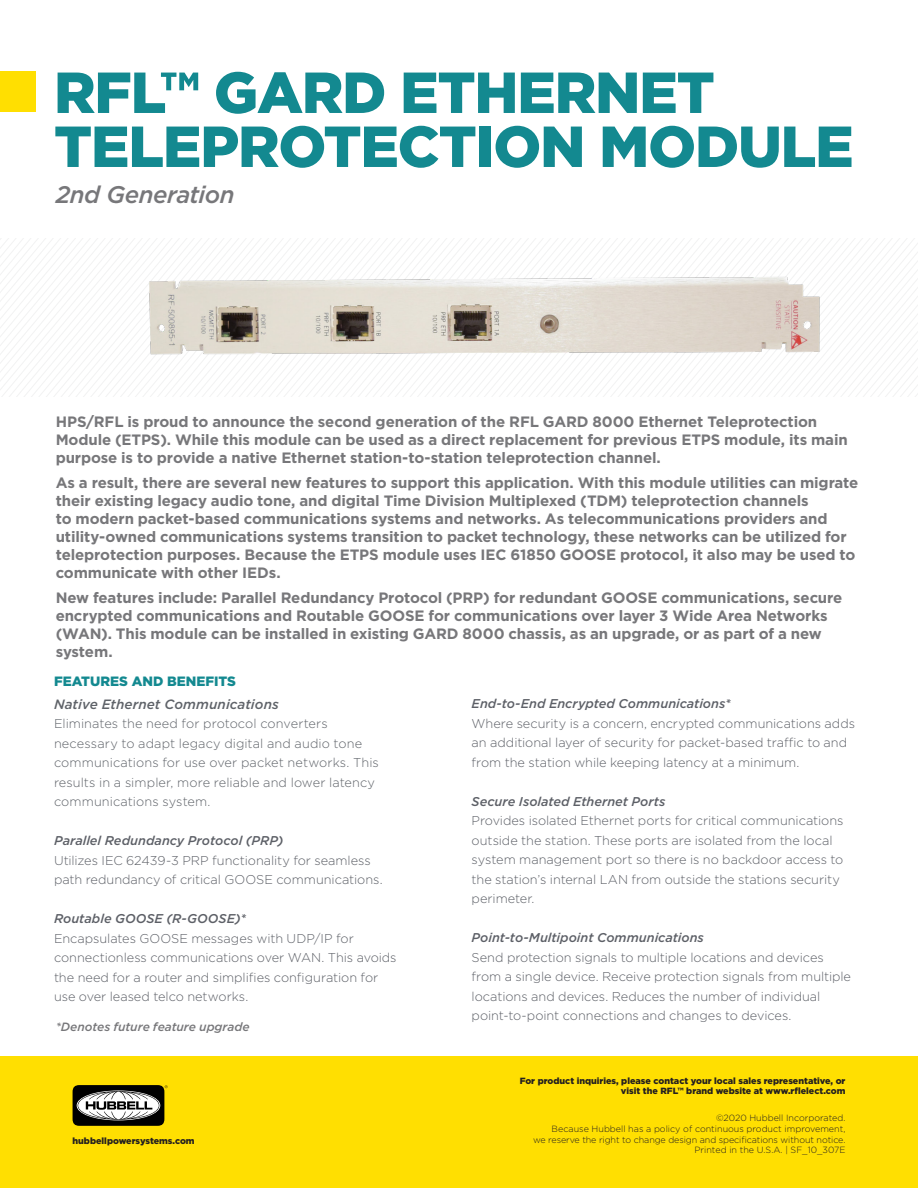
<style>
.page{position:relative;width:918px;height:1188px;background:#fff}
.page>*{position:absolute;margin:0;border:0;box-sizing:border-box;transform-origin:0 0}
.t1{font:900 57.75px/54px "Gotham";letter-spacing:-.02em;color:#138990}
.t2{font:italic 500 24px "Gotham";letter-spacing:-.02em;color:#77777a}
.t3{font:700 15px/18px "Gotham";letter-spacing:-.01em;color:#77777a}
.Paragraph_Style_1{font:italic 500 13.5px "Gotham";letter-spacing:.005em;color:#5f6369}
.t4{font:900 13.5px "Gotham";color:#138990}
.Paragraph_Style_1-2{font:300 12.75px/19.5px "Gotham";letter-spacing:-.005em;color:#5d6067}
.Paragraph_Style_1-3{font:300 12.75px/19.5px "Gotham";letter-spacing:.005em;color:#5f6369}
.Paragraph_Style_1-4{font:italic 500 12.75px "Gotham";color:#5d6067}
.t5{font:italic 500 12px "Gotham";letter-spacing:-.005em;color:#77777a}
.t6{font:300 9px/10.8px "Gotham";color:#231f20;text-align:right}
.t7{font:900 9px/10.8px "Gotham";color:#231f20;text-align:right}
</style>
<div class="page">
<div style="left:0;top:1057px;width:918px;height:131px;background:#ffdf01"></div>
<div style="left:73px;top:1085px;width:91px;height:41px;background:#000;border-radius:7px"></div>
<svg style="left:78px;top:1091px;width:81px;height:29px"></svg>
<div style="left:0;top:72px;width:36px;height:40px;background:#ffdf01"></div>
<svg style="left:0;top:239px;width:918px;height:157px"></svg>
<img style="left:65px;top:252px;width:788px;height:131px">
<p class="t1" style="left:54px;top:65px;width:801px">RFL™ GARD ETHERNET<br>TELEPROTECTION MODULE</p>
<p class="t2" style="left:56px;top:179px;width:181px">2nd Generation</p>
<p class="t3" style="left:56px;top:413px;width:794px">HPS/RFL is proud to announce the second generation of the RFL GARD 8000 Ethernet Teleprotection<br>Module (ETPS). While this module can be used as a direct replacement for previous ETPS module, its main purpose is to provide a native Ethernet station-to-station teleprotection channel.</p>
<p class="t3" style="left:56px;top:473px;width:804px">As a result, there are several new features to support this application. With this module utilities can migrate their existing legacy audio tone, and digital Time Division Multiplexed (TDM) teleprotection channels<br>to modern packet-based communications systems and networks. As telecommunications providers and utility-owned communications systems transition to packet technology, these networks can be utilized for teleprotection purposes. Because the ETPS module uses IEC 61850 GOOSE protocol, it also may be used to communicate with other IEDs.</p>
<p class="t3" style="left:56px;top:588px;width:788px">New features include: Parallel Redundancy Protocol (PRP) for redundant GOOSE communications, secure encrypted communications and Routable GOOSE for communications over layer 3 Wide Area Networks (WAN). This module can be installed in existing GARD 8000 chassis, as an upgrade, or as part of a new system.</p>
<p class="t4" style="left:54px;top:672px;width:184px">FEATURES AND BENEFITS</p>
<p class="Paragraph_Style_1" style="left:54px;top:695px;width:226px">Native Ethernet Communications</p>
<p class="Paragraph_Style_1-3" style="left:54px;top:714px;width:326px">Eliminates the need for protocol converters necessary to adapt legacy digital and audio tone communications for use over packet networks. This results in a simpler, more reliable and lower latency communications system.</p>
<p class="Paragraph_Style_1-4" style="left:54px;top:832px;width:231px">Parallel Redundancy Protocol (PRP)</p>
<p class="Paragraph_Style_1-2" style="left:54px;top:850px;width:330px">Utilizes IEC 62439-3 PRP functionality for seamless path redundancy of critical GOOSE communications.</p>
<p class="Paragraph_Style_1-4" style="left:54px;top:910px;width:193px">Routable GOOSE (R-GOOSE)*</p>
<p class="Paragraph_Style_1-2" style="left:54px;top:928px;width:344px">Encapsulates GOOSE messages with UDP/IP for connectionless communications over WAN. This avoids the need for a router and simplifies configuration for use over leased telco networks.</p>
<p class="t5" style="left:56px;top:1019px;width:195px">*Denotes future feature upgrade</p>
<p class="t7" style="left:73px;top:1136px;width:124px">hubbellpowersystems.com</p>
<p class="Paragraph_Style_1-4" style="left:472px;top:695px;width:261px">End-to-End Encrypted Communications*</p>
<p class="Paragraph_Style_1-2" style="left:472px;top:713px;width:385px">Where security is a concern, encrypted communications adds an additional layer of security for packet-based traffic to and from the station while keeping latency at a minimum.</p>
<p class="Paragraph_Style_1-4" style="left:472px;top:793px;width:195px">Secure Isolated Ethernet Ports</p>
<p class="Paragraph_Style_1-2" style="left:472px;top:810px;width:373px">Provides isolated Ethernet ports for critical communications outside the station. These ports are isolated from the local system management port so there is no backdoor access to the station’s internal LAN from outside the stations security perimeter.</p>
<p class="Paragraph_Style_1-4" style="left:472px;top:929px;width:234px">Point-to-Multipoint Communications</p>
<p class="Paragraph_Style_1-2" style="left:472px;top:947px;width:381px">Send protection signals to multiple locations and devices from a single device. Receive protection signals from multiple locations and devices. Reduces the number of individual point-to-point connections and changes to devices.</p>
<p class="t7" style="left:520px;top:1075px;width:327px">For product inquiries, please contact your local sales representative, or visit the RFL™ brand website at www.rflelect.com</p>
<p class="t6" style="left:533px;top:1112px;width:314px">©2020 Hubbell Incorporated.<br>Because Hubbell has a policy of continuous product improvement,<br>we reserve the right to change design and specifications without notice.<br>Printed in the U.S.A. | SF_10_307E</p>
</div>
